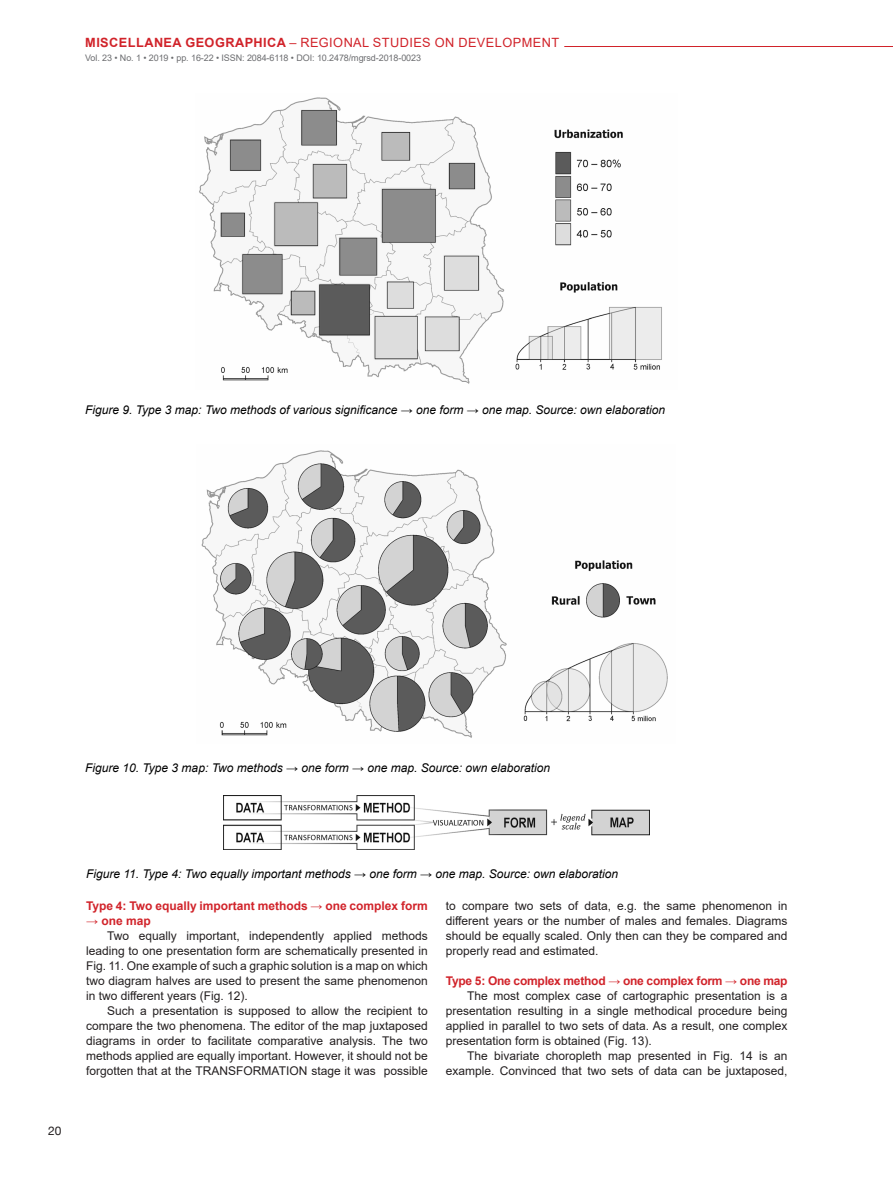
<style>
.page{position:relative;width:893px;height:1178px;background:#fff}
.page>*{position:absolute;margin:0;border:0;box-sizing:border-box;transform-origin:0 0}
.t1{font:12.75px "Arial";letter-spacing:.035em;color:#d1232a}
.Normalny{font:12px/15px "Arial";color:#231f20;text-align:justify}
.Normalny-2{font:italic 12px "Arial";color:#000}
.Normalny-3{font:700 12px "Arial";color:#d1232a}
.Normalny-4{font:700 12px "Arial";letter-spacing:-.02em;color:#d1232a}
.t2{font:12px "Helvetica Neue";color:#231f20}
.t3{font:9px "Arial";letter-spacing:-.01em;color:#6c6d70}
.s1{font-weight:700}
</style>
<div class="page">
<hr style="left:564px;top:46px;width:329px;height:1px;background:#d1232a">
<img style="left:199px;top:97px;width:463px;height:287px">
<img style="left:201px;top:450px;width:467px;height:288px">
<img style="left:224px;top:795px;width:426px;height:55px">
<p class="t1" style="left:85px;top:34px;width:475px"><span class="s1">MISCELLANEA GEOGRAPHICA</span> – REGIONAL STUDIES ON DEVELOPMENT</p>
<p class="t3" style="left:85px;top:52px;width:337px">Vol. 23 • No. 1 • 2019 • pp. 16-22 • ISSN: 2084-6118 • DOI: 10.2478/mgrsd-2018-0023</p>
<p class="Normalny-2" style="left:85px;top:402px;width:581px">Figure 9. Type 3 map: Two methods of various significance → one form → one map. Source: own elaboration</p>
<p class="Normalny-2" style="left:85px;top:760px;width:467px">Figure 10. Type 3 map: Two methods → one form → one map. Source: own elaboration</p>
<p class="t2" style="left:48px;top:1124px;width:15px">20</p>
<p class="Normalny-2" style="left:86px;top:866px;width:534px">Figure 11. Type 4: Two equally important methods → one form → one map. Source: own elaboration</p>
<p class="Normalny-3" style="left:86px;top:898px;width:343px">Type 4: Two equally important methods → one complex form</p>
<p class="Normalny-3" style="left:86px;top:913px;width:66px">→ one map</p>
<p class="Normalny" style="left:86px;top:928px;width:343px;text-indent:21px">Two equally important, independently applied methods leading to one presentation form are schematically presented in Fig. 11. One example of such a graphic solution is a map on which two diagram halves are used to present the same phenomenon in two different years (Fig. 12).</p>
<p class="Normalny" style="left:86px;top:1003px;width:343px;text-indent:21px">Such a presentation is supposed to allow the recipient to compare the two phenomena. The editor of the map juxtaposed diagrams in order to facilitate comparative analysis. The two methods applied are equally important. However, it should not be forgotten that at the TRANSFORMATION stage it was possible</p>
<p class="Normalny" style="left:446px;top:898px;width:343px">to compare two sets of data, e.g. the same phenomenon in different years or the number of males and females. Diagrams should be equally scaled. Only then can they be compared and properly read and estimated.</p>
<p class="Normalny-4" style="left:446px;top:973px;width:343px">Type 5: One complex method → one complex form → one map</p>
<p class="Normalny" style="left:446px;top:988px;width:343px;text-indent:21px">The most complex case of cartographic presentation is a presentation resulting in a single methodical procedure being applied in parallel to two sets of data. As a result, one complex presentation form is obtained (Fig. 13).</p>
<p class="Normalny" style="left:446px;top:1048px;width:343px;text-align:right">The bivariate choropleth map presented in Fig. 14 is an example. Convinced that two sets of data can be juxtaposed,</p>
</div>
